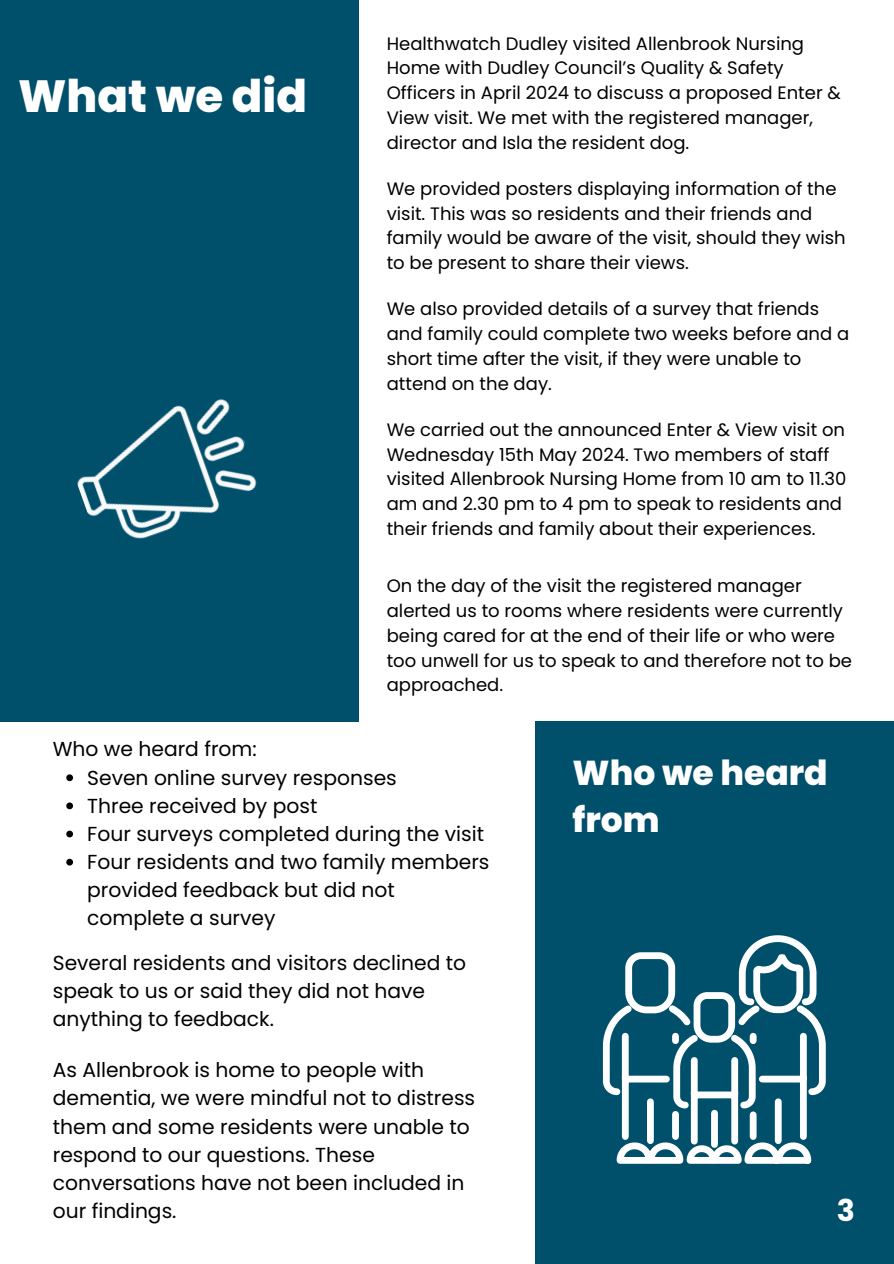
<style>
.page{position:relative;width:894px;height:1264px;background:#fff}
.page>*{position:absolute;margin:0;border:0;box-sizing:border-box;transform-origin:0 0}
.t1{font:800 45px "Poppins";color:#fff}
.t2{font:800 34.5px/47.2px "Poppins";color:#fff}
.t3{font:700 30px "Poppins";color:#fff}
.t4{font:20.25px/28.2px "Poppins";color:#000}
.t5{font:18px/24.8px "Poppins";color:#000}
</style>
<div class="page">
<div style="left:0;top:0;width:358px;height:721px;background:#004f6b"></div>
<div style="left:535px;top:721px;width:358px;height:542px;background:#004f6b"></div>
<svg style="left:602px;top:935px;width:224px;height:229px"></svg>
<img style="left:77px;top:399px;width:180px;height:140px">
<svg style="left:66px;top:774px;width:7px;height:7px"></svg>
<svg style="left:66px;top:802px;width:7px;height:7px"></svg>
<svg style="left:66px;top:830px;width:7px;height:7px"></svg>
<svg style="left:66px;top:858px;width:7px;height:7px"></svg>
<p class="t1" style="left:18px;top:65px;width:290px">What we did</p>
<p class="t5" style="left:386px;top:31px;width:455px">Healthwatch Dudley visited Allenbrook Nursing Home with Dudley Council’s Quality &amp; Safety Officers in April 2024 to discuss a proposed Enter &amp; View visit. We met with the registered manager, director and Isla the resident dog.</p>
<p class="t5" style="left:386px;top:176px;width:460px">We provided posters displaying information of the visit. This was so residents and their friends and family would be aware of the visit, should they wish to be present to share their views.</p>
<p class="t5" style="left:386px;top:296px;width:464px">We also provided details of a survey that friends and family could complete two weeks before and a short time after the visit, if they were unable to attend on the day.</p>
<p class="t5" style="left:386px;top:417px;width:461px">We carried out the announced Enter &amp; View visit on Wednesday 15th May 2024. Two members of staff visited Allenbrook Nursing Home from 10 am to 11.30 am and 2.30 pm to 4 pm to speak to residents and their friends and family about their experiences.</p>
<h2 class="t5" style="left:386px;top:573px;width:466px">On the day of the visit the registered manager alerted us to rooms where residents were currently being cared for at the end of their life or who were too unwell for us to speak to and therefore not to be approached.</h2>
<p class="t4" style="left:53px;top:735px;width:205px">Who we heard from:</p>
<h3 class="t4" style="left:87px;top:763px;width:311px">Seven online survey responses</h3>
<p class="t4" style="left:87px;top:791px;width:232px">Three received by post</p>
<p class="t4" style="left:87px;top:819px;width:398px">Four surveys completed during the visit</p>
<p class="t4" style="left:87px;top:847px;width:404px">Four residents and two family members provided feedback but did not complete a survey</p>
<p class="t4" style="left:53px;top:948px;width:415px">Several residents and visitors declined to speak to us or said they did not have anything to feedback.</p>
<p class="t4" style="left:53px;top:1056px;width:424px">As Allenbrook is home to people with dementia, we were mindful not to distress them and some residents were unable to respond to our questions. These conversations have not been included in our findings.</p>
<p class="t2" style="left:572px;top:749px;width:256px">Who we heard from</p>
<h3 class="t3" style="left:836px;top:1189px;width:20px">3</h3>
</div>
